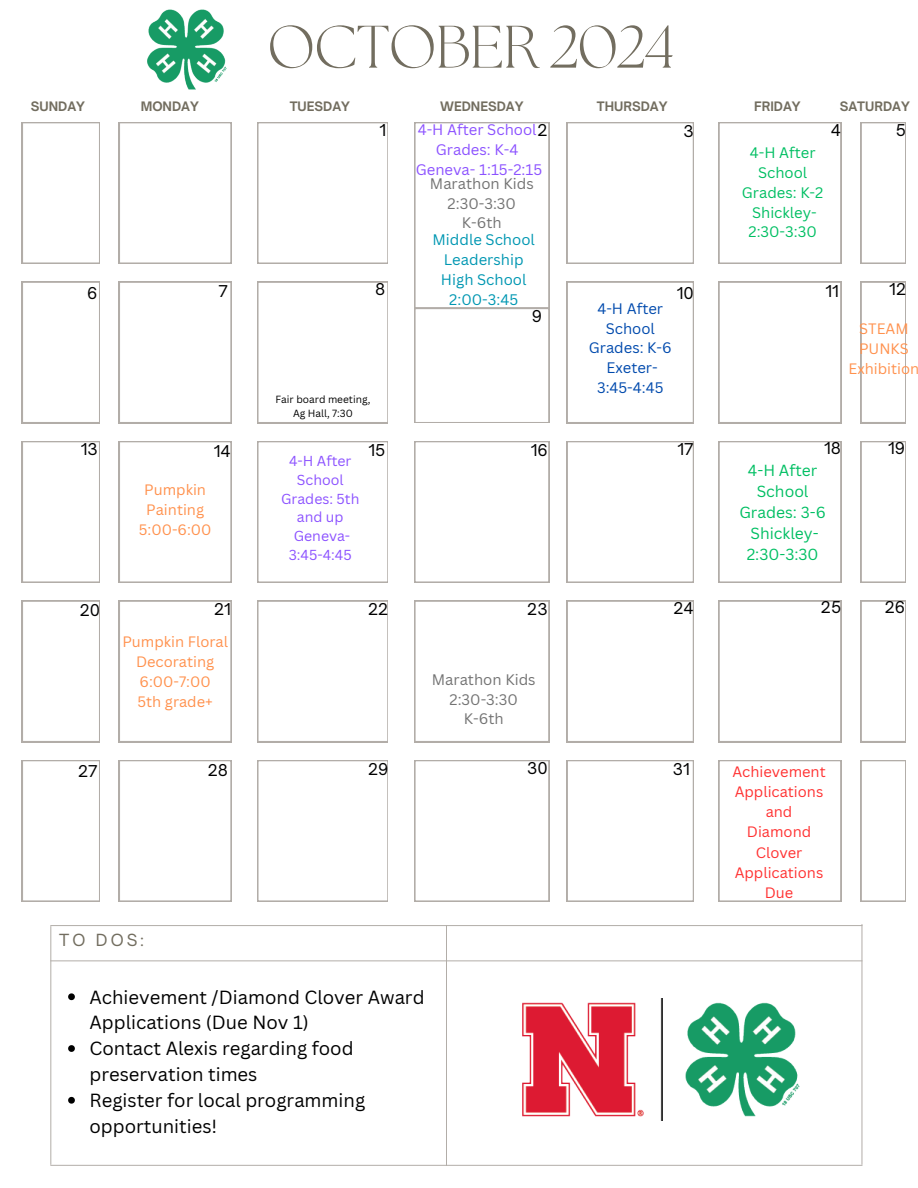
<style>
.page{position:relative;width:918px;height:1188px;background:#fff}
.page>*{position:absolute;margin:0;border:0;box-sizing:border-box;transform-origin:0 0}
.t1{font:300 59.85px "The Seasons";letter-spacing:-.02em;color:#726d5f}
.t2{font:18.45px/25.8px "Canva Sans";color:#000}
.t3{font:16.05px "Open Sauce One";color:#726d5f}
.t4{font:15.6px "Open Sauce One";color:#000}
.t5{font:15.6px/20.9px "Canva Sans";color:#00bf63;text-align:center}
.t6{font:14.85px/19.8px "Canva Sans";color:#737373;text-align:center}
.t7{font:14.85px/19.8px "Canva Sans";color:#00bf63;text-align:center}
.t8{font:14.85px/19.8px "Canva Sans";color:#8c52ff;text-align:center}
.t9{font:14.85px/19.8px "Canva Sans";color:#0097b2;text-align:center}
.t10{font:14.85px/19.8px "Canva Sans";color:#004aad;text-align:center}
.t11{font:14.7px/20.2px "Canva Sans";color:#ff914d;text-align:center}
.t12{font:14.7px/20.2px "Canva Sans";color:#ff3131;text-align:center}
.t13{font:14.1px/18.8px "Canva Sans";color:#8c52ff;text-align:center}
.t14{font:700 12.45px "Open Sauce One";color:#726d5f}
.t15{font:10.2px/14px "Canva Sans";color:#000;text-align:center}
.s1{font-family:"Open Sauce One";font-size:15.6px;color:#000}
</style>
<div class="page">
<hr style="left:446px;top:925px;width:1px;height:240px;background:#b2ada8">
<hr style="left:51px;top:960px;width:811px;height:1px;background:#b2ada8">
<hr style="left:51px;top:925px;width:811px;height:1px;background:#b2ada8">
<hr style="left:51px;top:1165px;width:811px;height:1px;background:#b2ada8">
<hr style="left:50px;top:926px;width:1px;height:238px;background:#b2ada8">
<hr style="left:862px;top:924px;width:1px;height:240px;background:#b2ada8">
<svg style="left:22px;top:122px;width:78px;height:142px"></svg>
<svg style="left:119px;top:122px;width:112px;height:142px"></svg>
<svg style="left:257px;top:122px;width:131px;height:142px"></svg>
<svg style="left:567px;top:122px;width:127px;height:142px"></svg>
<svg style="left:719px;top:122px;width:122px;height:142px"></svg>
<svg style="left:861px;top:122px;width:45px;height:142px"></svg>
<svg style="left:22px;top:282px;width:78px;height:141px"></svg>
<svg style="left:119px;top:282px;width:112px;height:141px"></svg>
<svg style="left:257px;top:282px;width:131px;height:141px"></svg>
<svg style="left:414px;top:122px;width:135px;height:301px"></svg>
<svg style="left:567px;top:282px;width:127px;height:141px"></svg>
<svg style="left:719px;top:282px;width:122px;height:141px"></svg>
<svg style="left:861px;top:282px;width:45px;height:141px"></svg>
<svg style="left:22px;top:441px;width:78px;height:142px"></svg>
<svg style="left:119px;top:441px;width:112px;height:142px"></svg>
<svg style="left:257px;top:441px;width:131px;height:142px"></svg>
<svg style="left:414px;top:441px;width:135px;height:142px"></svg>
<svg style="left:567px;top:441px;width:127px;height:142px"></svg>
<svg style="left:719px;top:441px;width:122px;height:142px"></svg>
<svg style="left:861px;top:441px;width:45px;height:142px"></svg>
<svg style="left:22px;top:601px;width:78px;height:141px"></svg>
<svg style="left:119px;top:601px;width:112px;height:141px"></svg>
<svg style="left:257px;top:601px;width:131px;height:141px"></svg>
<svg style="left:414px;top:601px;width:135px;height:141px"></svg>
<svg style="left:567px;top:601px;width:127px;height:141px"></svg>
<svg style="left:719px;top:601px;width:122px;height:141px"></svg>
<svg style="left:861px;top:601px;width:45px;height:141px"></svg>
<svg style="left:22px;top:760px;width:78px;height:142px"></svg>
<svg style="left:119px;top:760px;width:112px;height:142px"></svg>
<svg style="left:257px;top:760px;width:131px;height:142px"></svg>
<svg style="left:414px;top:760px;width:135px;height:142px"></svg>
<svg style="left:567px;top:760px;width:127px;height:142px"></svg>
<svg style="left:719px;top:760px;width:122px;height:142px"></svg>
<svg style="left:861px;top:760px;width:45px;height:142px"></svg>
<img style="left:147px;top:9px;width:79px;height:81px">
<img style="left:523px;top:998px;width:276px;height:123px">
<svg style="left:68px;top:993px;width:7px;height:7px"></svg>
<svg style="left:68px;top:1045px;width:7px;height:7px"></svg>
<svg style="left:68px;top:1097px;width:7px;height:7px"></svg>
<p class="t1" style="left:267px;top:20px;width:410px">OCTOBER 2024</p>
<p class="t14" style="left:31px;top:99px;width:56px">SUNDAY</p>
<h5 class="t14" style="left:141px;top:99px;width:60px">MONDAY</h5>
<p class="t14" style="left:290px;top:99px;width:62px">TUESDAY</p>
<p class="t14" style="left:440px;top:99px;width:85px">WEDNESDAY</p>
<p class="t14" style="left:597px;top:99px;width:72px">THURSDAY</p>
<h4 class="t14" style="left:754px;top:99px;width:48px">FRIDAY</h4>
<p class="t14" style="left:840px;top:99px;width:72px">SATURDAY</p>
<p class="t8" style="left:416px;top:139px;width:128px">Grades: K-4<br>Geneva- 1:15-2:15</p>
<h4 class="t7" style="left:742px;top:143px;width:83px">4-H After<br>School<br>Grades: K-2<br>Shickley-<br>2:30-3:30</h4>
<p class="t8" style="left:418px;top:119px;width:131px">4-H After School<span class="s1">2</span></p>
<p class="t4" style="left:896px;top:121px;width:12px">5</p>
<p class="t4" style="left:831px;top:121px;width:12px">4</p>
<h4 class="t4" style="left:379px;top:121px;width:8px">1</h4>
<h4 class="t4" style="left:684px;top:121px;width:12px">3</h4>
<p class="t6" style="left:430px;top:173px;width:105px">Marathon Kids<br>2:30-3:30<br>K-6th</p>
<p class="t9" style="left:433px;top:230px;width:104px">Middle School<br>Leadership<br>High School<br>2:00-3:45</p>
<p class="t4" style="left:375px;top:280px;width:12px">8</p>
<h6 class="t4" style="left:889px;top:280px;width:18px">12</h6>
<p class="t4" style="left:219px;top:281px;width:11px">7</p>
<h6 class="t4" style="left:825px;top:281px;width:15px">11</h6>
<p class="t4" style="left:87px;top:283px;width:12px">6</p>
<h1 class="t4" style="left:677px;top:283px;width:19px">10</h1>
<h4 class="t10" style="left:589px;top:298px;width:84px">4-H After<br>School<br>Grades: K-6<br>Exeter-<br>3:45-4:45</h4>
<h6 class="t4" style="left:532px;top:307px;width:12px">9</h6>
<p class="t11" style="left:849px;top:318px;width:72px">STEAM<br>PUNKS<br>Exhibition</p>
<p class="t15" style="left:276px;top:392px;width:96px">Fair board meeting,<br>Ag Hall, 7:30</p>
<p class="t4" style="left:81px;top:440px;width:19px">13</p>
<h4 class="t4" style="left:214px;top:442px;width:18px">14</h4>
<h4 class="t11" style="left:139px;top:479px;width:74px">Pumpkin<br>Painting<br>5:00-6:00</h4>
<h4 class="t4" style="left:80px;top:600px;width:22px">20</h4>
<p class="t4" style="left:214px;top:600px;width:18px">21</p>
<p class="t11" style="left:122px;top:631px;width:107px">Pumpkin Floral<br>Decorating<br>6:00-7:00<br>5th grade+</p>
<p class="t4" style="left:78px;top:761px;width:21px">27</p>
<p class="t4" style="left:208px;top:761px;width:22px">28</p>
<p class="t3" style="left:59px;top:930px;width:86px">TO DOS:</p>
<p class="t13" style="left:281px;top:451px;width:80px">4-H After<br>School<br>Grades: 5th and up<br>Geneva-<br>3:45-4:45</p>
<h4 class="t4" style="left:369px;top:440px;width:18px">15</h4>
<h6 class="t4" style="left:368px;top:600px;width:22px">22</h6>
<h4 class="t4" style="left:531px;top:440px;width:19px">16</h4>
<h6 class="t4" style="left:678px;top:440px;width:18px">17</h6>
<h6 class="t4" style="left:824px;top:438px;width:18px">18</h6>
<p class="t5" style="left:739px;top:460px;width:88px">4-H After<br>School<br>Grades: 3-6<br>Shickley-<br>2:30-3:30</p>
<p class="t4" style="left:888px;top:438px;width:18px">19</p>
<p class="t4" style="left:527px;top:600px;width:22px">23</p>
<p class="t4" style="left:674px;top:599px;width:22px">24</p>
<p class="t4" style="left:821px;top:597px;width:22px">25</p>
<h4 class="t4" style="left:885px;top:597px;width:22px">26</h4>
<p class="t6" style="left:432px;top:669px;width:105px">Marathon Kids<br>2:30-3:30<br>K-6th</p>
<p class="t4" style="left:368px;top:760px;width:22px">29</p>
<p class="t4" style="left:527px;top:759px;width:22px">30</p>
<p class="t4" style="left:673px;top:760px;width:19px">31</p>
<p class="t12" style="left:732px;top:761px;width:95px">Achievement<br>Applications and<br>Diamond<br>Clover<br>Applications<br>Due</p>
<p class="t2" style="left:89px;top:983px;width:337px">Achievement /Diamond Clover Award<br>Applications (Due Nov 1)</p>
<p class="t2" style="left:89px;top:1035px;width:266px">Contact Alexis regarding food preservation times</p>
<p class="t2" style="left:89px;top:1087px;width:277px">Register for local programming opportunities!</p>
</div>
